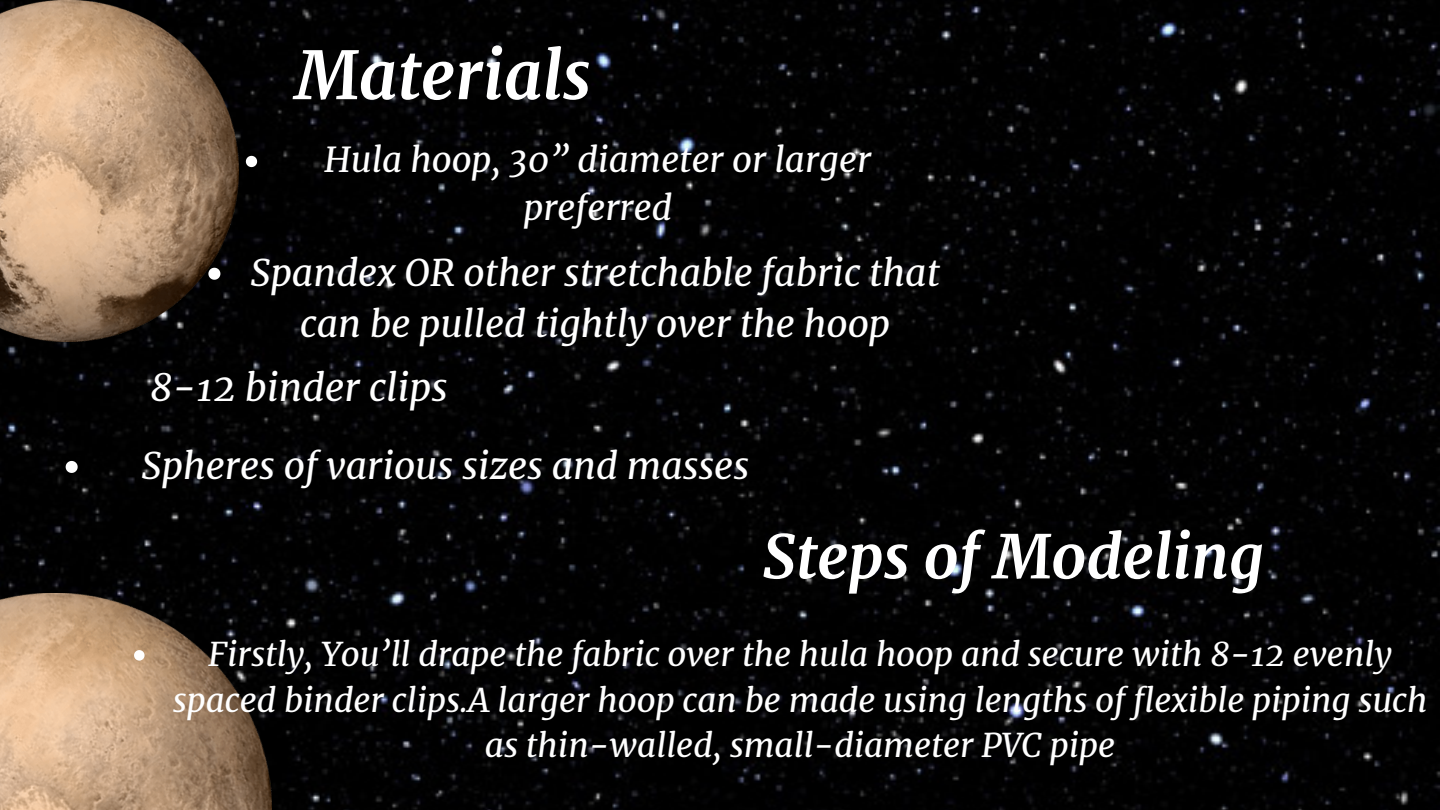
<style>
.page{position:relative;width:1440px;height:810px;background:#fff}
.page>*{position:absolute;margin:0;border:0;box-sizing:border-box;transform-origin:0 0}
.t1{font:italic 700 66px "Merriweather";color:#fff}
.t2{font:italic 700 60px "Merriweather";color:#fff}
.t3{font:italic 38px "Merriweather";color:#fff}
.t4{font:italic 37px/51.8px "Merriweather";color:#fff;text-align:center}
.t5{font:italic 34.7px/48px "Merriweather";color:#fff;text-align:center}
.t6{font:italic 33px/45.8px "Merriweather";color:#fff;text-align:center}
</style>
<div class="page">
<img style="left:0;top:0;width:1440px;height:810px">
<img style="left:0;top:0;width:239px;height:342px">
<img style="left:0;top:593px;width:271px;height:217px">
<svg style="left:246px;top:156px;width:11px;height:11px"></svg>
<svg style="left:208px;top:268px;width:12px;height:12px"></svg>
<svg style="left:66px;top:461px;width:12px;height:12px"></svg>
<svg style="left:134px;top:650px;width:11px;height:11px"></svg>
<p class="t1" style="left:295px;top:34px;width:297px">Materials</p>
<p class="t5" style="left:324px;top:136px;width:549px">Hula hoop, 30” diameter or larger preferred</p>
<p class="t4" style="left:251px;top:247px;width:691px">Spandex OR other stretchable fabric that can be pulled tightly over the hoop</p>
<p class="t3" style="left:150px;top:363px;width:299px">8-12 binder clips</p>
<p class="t4" style="left:142px;top:440px;width:609px">Spheres of various sizes and masses</p>
<p class="t2" style="left:763px;top:519px;width:503px">Steps of Modeling</p>
<p class="t6" style="left:173px;top:631px;width:1256px">Firstly, You’ll drape the fabric over the hula hoop and secure with 8-12 evenly spaced binder clips.A larger hoop can be made using lengths of flexible piping such as thin-walled, small-diameter PVC pipe</p>
</div>
